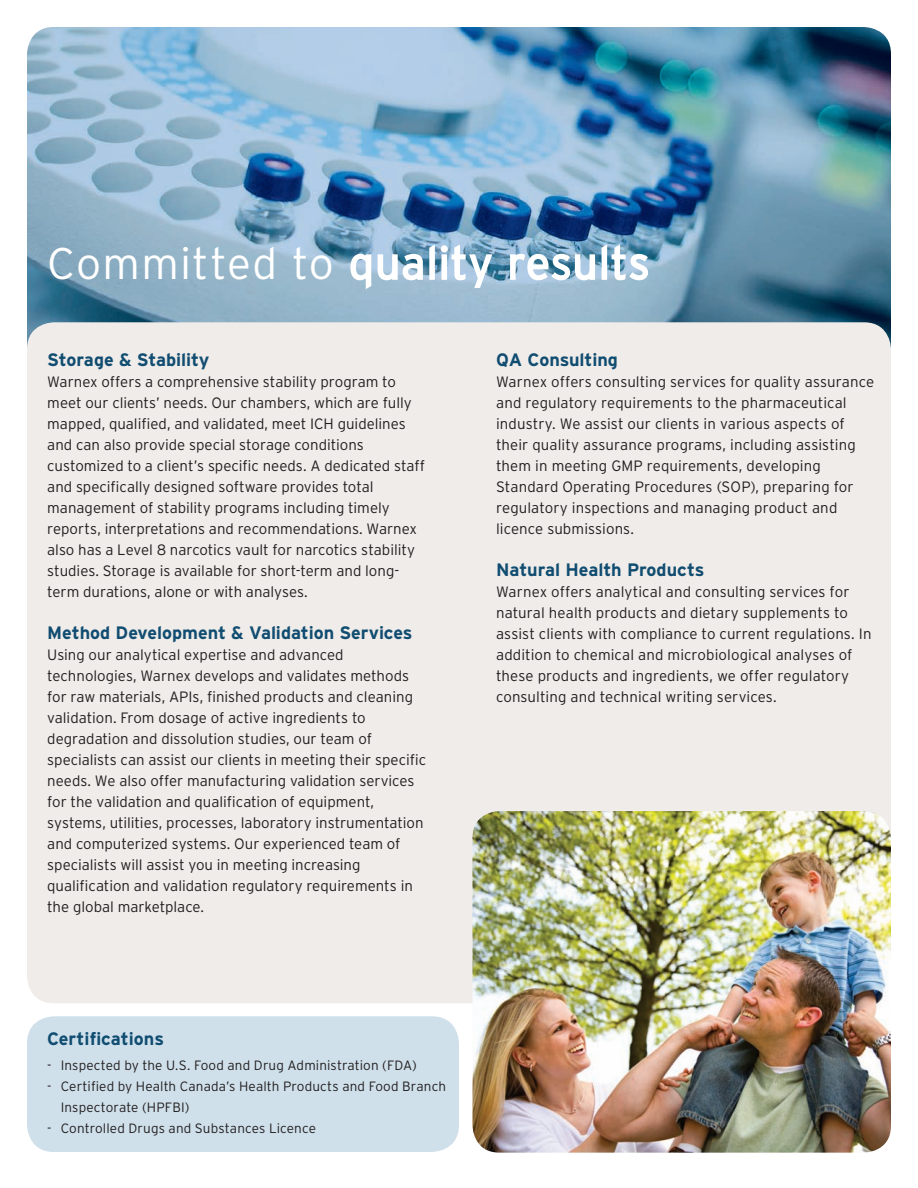
<style>
.page{position:relative;width:918px;height:1188px;background:#fff}
.page>*{position:absolute;margin:0;border:0;box-sizing:border-box;transform-origin:0 0}
.t1{font:300 44.25px "Interstate";letter-spacing:.025em;color:#fff}
.t2{font:700 18px "Interstate";letter-spacing:-.005em;color:#104d71}
.t3{font:300 15px/21px "Interstate";color:#231f20}
.t4{font:300 13.5px/21px "Interstate";letter-spacing:.01em;color:#231f20}
</style>
<div class="page">
<img style="left:27px;top:27px;width:864px;height:317px">
<div style="left:27px;top:322px;width:864px;height:681px;background:#f0ece9;border-radius:27px"></div>
<svg style="left:349px;top:243px;width:145px;height:48px"></svg>
<svg style="left:509px;top:243px;width:140px;height:38px"></svg>
<div style="left:27px;top:1016px;width:432px;height:136px;background:#cfe0eb;border-radius:27px"></div>
<img style="left:472px;top:811px;width:419px;height:342px">
<h1 class="t1" style="left:47px;top:238px;width:604px">Committed to quality results</h1>
<p class="t2" style="left:47px;top:349px;width:164px">Storage &amp; Stability</p>
<p class="t3" style="left:47px;top:371px;width:380px">Warnex offers a comprehensive stability program to meet our clients’ needs. Our chambers, which are fully mapped, qualified, and validated, meet ICH guidelines and can also provide special storage conditions customized to a client’s specific needs. A dedicated staff and specifically designed software provides total management of stability programs including timely reports, interpretations and recommendations. Warnex also has a Level 8 narcotics vault for narcotics stability studies. Storage is available for short-term and long&shy;term durations, alone or with analyses.</p>
<p class="t2" style="left:47px;top:622px;width:367px">Method Development &amp; Validation Services</p>
<p class="t3" style="left:47px;top:644px;width:380px">Using our analytical expertise and advanced technologies, Warnex develops and validates methods for raw materials, APIs, finished products and cleaning validation. From dosage of active ingredients to degradation and dissolution studies, our team of specialists can assist our clients in meeting their specific needs. We also offer manufacturing validation services for the validation and qualification of equipment, systems, utilities, processes, laboratory instrumentation and computerized systems. Our experienced team of specialists will assist you in meeting increasing qualification and validation regulatory requirements in the global marketplace.</p>
<p class="t2" style="left:47px;top:1029px;width:118px">Certifications</p>
<p class="t4" style="left:47px;top:1055px;width:371px">- Inspected by the U.S. Food and Drug Administration (FDA)</p>
<p class="t4" style="left:61px;top:1076px;width:387px;text-indent:-14px">- Certified by Health Canada’s Health Products and Food Branch<br>Inspectorate (HPFBI)</p>
<p class="t4" style="left:47px;top:1118px;width:270px">- Controlled Drugs and Substances Licence</p>
<p class="t2" style="left:496px;top:349px;width:123px">QA Consulting</p>
<p class="t3" style="left:496px;top:371px;width:380px">Warnex offers consulting services for quality assurance and regulatory requirements to the pharmaceutical industry. We assist our clients in various aspects of their quality assurance programs, including assisting them in meeting GMP requirements, developing Standard Operating Procedures (SOP), preparing for regulatory inspections and managing product and licence submissions.</p>
<p class="t2" style="left:496px;top:559px;width:210px">Natural Health Products</p>
<p class="t3" style="left:496px;top:581px;width:377px">Warnex offers analytical and consulting services for natural health products and dietary supplements to assist clients with compliance to current regulations. In addition to chemical and microbiological analyses of these products and ingredients, we offer regulatory consulting and technical writing services.</p>
</div>
